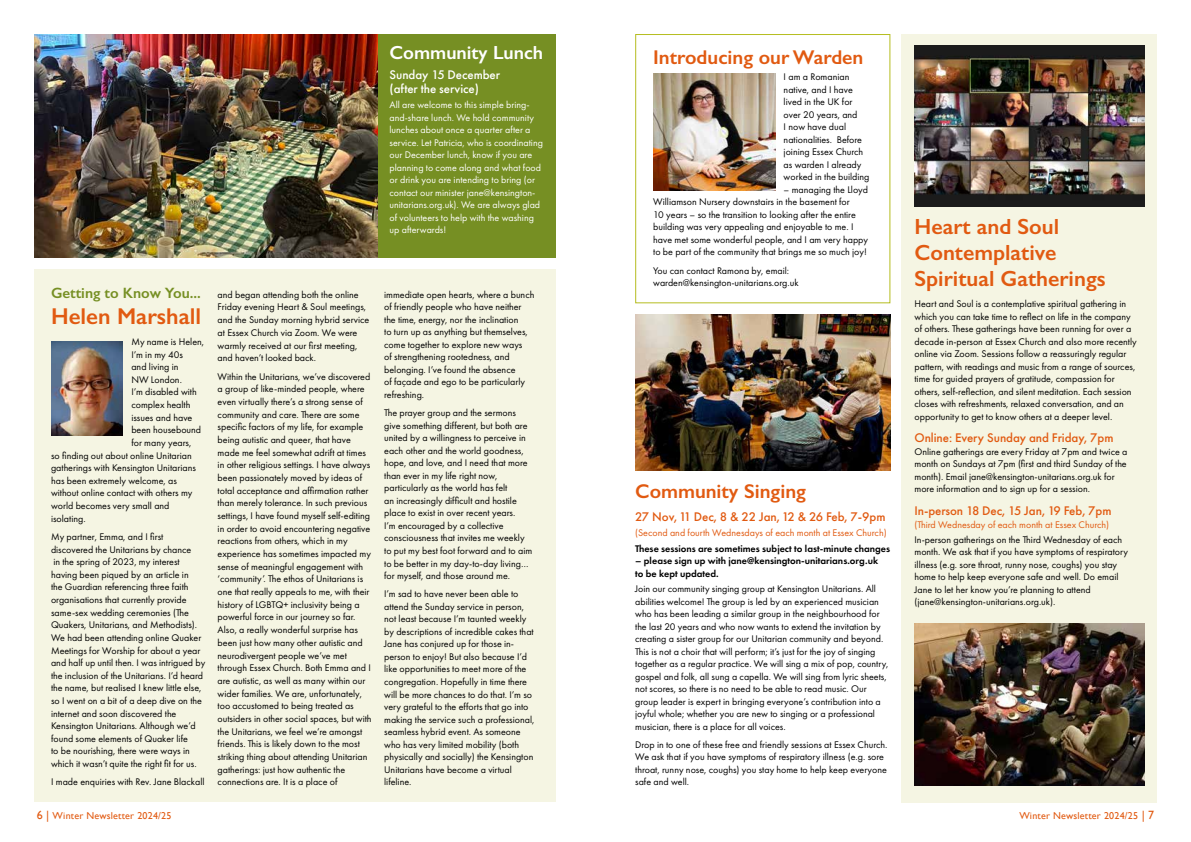
<style>
.page{position:relative;width:1191px;height:842px;background:#fff}
.page>*{position:absolute;margin:0;border:0;box-sizing:border-box;transform-origin:0 0}
.t1{font:600 23px "Gill Sans";color:#e15a11}
.t2{font:600 22px/26px "Gill Sans";color:#e15a11}
.t3{font:600 20px "Gill Sans";color:#e15a11}
.t4{font:600 19px "Gill Sans";color:#fff}
.t5{font:600 15px "Gill Sans";color:#768f23}
.t6{font:500 13px "Futura PT";letter-spacing:-.005em;color:#e15a11}
.t7{font:500 13px/14px "Futura PT";letter-spacing:-.005em;color:#fff}
.t8{font:10px/12.5px "Futura PT";color:#000}
.t9{font:10px/12.5px "Futura PT";color:#fff}
.t10{font:600 10px/12.5px "Futura PT";color:#000}
.t11{font:10px "Futura PT";color:#e15a11}
.t12{font:10px "Gill Sans";letter-spacing:.02em;color:#e15a11}
.s1{font-size:12px}
</style>
<div class="page">
<div style="left:901px;top:34px;width:256px;height:768px;background:#f5f5e3"></div>
<img style="left:34px;top:34px;width:344px;height:224px">
<div style="left:34px;top:269px;width:522px;height:533px;background:#f5f5e3"></div>
<img style="left:51px;top:342px;width:72px;height:93px">
<div style="left:378px;top:34px;width:178px;height:224px;background:#768f23"></div>
<img style="left:653px;top:74px;width:122px;height:116px">
<div style="left:635px;top:34px;width:255px;height:269px;border:1px solid #b5bd20"></div>
<img style="left:914px;top:624px;width:230px;height:161px">
<img style="left:914px;top:45px;width:230px;height:162px">
<img style="left:635px;top:315px;width:255px;height:156px">
<h3 class="t4" style="left:389px;top:41px;width:155px">Community Lunch</h3>
<h3 class="t7" style="left:389px;top:68px;width:112px">Sunday 15 December (after the service)</h3>
<p class="t9" style="left:389px;top:99px;width:155px">All are welcome to this simple bring&shy;and-share lunch. We hold community lunches about once a quarter after a service. Let Patricia, who is coordinating our December lunch, know if you are planning to come along and what food or drink you are intending to bring (or contact our minister jane@kensington&shy;unitarians.org.uk). We are always glad of volunteers to help with the washing up afterwards!</p>
<h3 class="t5" style="left:51px;top:283px;width:151px">Getting to Know You...</h3>
<h1 class="t1" style="left:51px;top:302px;width:152px">Helen Marshall</h1>
<p class="t8" style="left:131px;top:335px;width:74px">My name is Helen,</p>
<p class="t8" style="left:131px;top:348px;width:53px">I’m in my 40s</p>
<p class="t8" style="left:131px;top:360px;width:49px">and living in</p>
<p class="t8" style="left:131px;top:373px;width:52px">NW London.</p>
<p class="t8" style="left:131px;top:386px;width:67px">I’m disabled with</p>
<p class="t8" style="left:131px;top:398px;width:61px">complex health</p>
<p class="t8" style="left:131px;top:411px;width:62px">issues and have</p>
<p class="t8" style="left:131px;top:424px;width:71px">been housebound</p>
<p class="t8" style="left:131px;top:436px;width:61px">for many years,</p>
<p class="t8" style="left:51px;top:449px;width:142px">so finding out about online Unitarian</p>
<p class="t8" style="left:51px;top:461px;width:146px">gatherings with Kensington Unitarians</p>
<p class="t8" style="left:51px;top:474px;width:127px">has been extremely welcome, as</p>
<p class="t8" style="left:51px;top:487px;width:143px">without online contact with others my</p>
<p class="t8" style="left:51px;top:499px;width:120px">world becomes very small and</p>
<p class="t8" style="left:51px;top:512px;width:36px">isolating.</p>
<p class="t8" style="left:51px;top:530px;width:156px">My partner, Emma, and I first discovered the Unitarians by chance<br>in the spring of 2023, my interest having been piqued by an article in<br>the Guardian referencing three faith organisations that currently provide same-sex wedding ceremonies (The Quakers, Unitarians, and Methodists).<br>We had been attending online Quaker Meetings for Worship for about a year and half up until then. I was intrigued by the inclusion of the Unitarians. I’d heard the name, but realised I knew little else, so I went on a bit of a deep dive on the internet and soon discovered the Kensington Unitarians. Although we’d found some elements of Quaker life<br>to be nourishing, there were ways in which it wasn’t quite the right fit for us.</p>
<p class="t8" style="left:51px;top:776px;width:155px">I made enquiries with Rev. Jane Blackall</p>
<p class="t8" style="left:218px;top:288px;width:153px">and began attending both the online Friday evening Heart &amp; Soul meetings, and the Sunday morning hybrid service at Essex Church via Zoom. We were warmly received at our first meeting, and haven’t looked back.</p>
<p class="t8" style="left:218px;top:370px;width:155px">Within the Unitarians, we’ve discovered a group of like-minded people, where even virtually there’s a strong sense of community and care. There are some specific factors of my life, for example being autistic and queer, that have made me feel somewhat adrift at times in other religious settings. I have always been passionately moved by ideas of total acceptance and affirmation rather than merely tolerance. In such previous settings, I have found myself self-editing in order to avoid encountering negative reactions from others, which in my experience has sometimes impacted my sense of meaningful engagement with ‘community’. The ethos of Unitarians is one that really appeals to me, with their history of LGBTQ+ inclusivity being a powerful force in our journey so far.<br>Also, a really wonderful surprise has been just how many other autistic and neurodivergent people we’ve met through Essex Church. Both Emma and I are autistic, as well as many within our wider families. We are, unfortunately, too accustomed to being treated as outsiders in other social spaces, but with the Unitarians, we feel we’re amongst friends. This is likely down to the most striking thing about attending Unitarian gatherings: just how authentic the connections are. It is a place of</p>
<p class="t8" style="left:384px;top:288px;width:152px">immediate open hearts, where a bunch of friendly people who have neither the time, energy, nor the inclination<br>to turn up as anything but themselves, come together to explore new ways<br>of strengthening rootedness, and belonging. I’ve found the absence<br>of façade and ego to be particularly refreshing.</p>
<p class="t8" style="left:384px;top:406px;width:150px">The prayer group and the sermons give something different, but both are united by a willingness to perceive in each other and the world goodness, hope, and love, and I need that more than ever in my life right now, particularly as the world has felt<br>an increasingly difficult and hostile place to exist in over recent years.<br>I’m encouraged by a collective consciousness that invites me weekly to put my best foot forward and to aim to be better in my day-to-day living… for myself, and those around me.</p>
<p class="t8" style="left:384px;top:588px;width:152px">I’m sad to have never been able to attend the Sunday service in person, not least because I’m taunted weekly by descriptions of incredible cakes that Jane has conjured up for those in&shy;person to enjoy! But also because I’d like opportunities to meet more of the congregation. Hopefully in time there will be more chances to do that. I’m so very grateful to the efforts that go into making the service such a professional, seamless hybrid event. As someone who has very limited mobility (both physically and socially) the Kensington Unitarians have become a virtual lifeline.</p>
<h3 class="t3" style="left:653px;top:45px;width:212px">Introducing our Warden</h3>
<p class="t8" style="left:783px;top:71px;width:87px">I am a Romanian native, and I have lived in the UK for over 20 years, and<br>I now have dual nationalities. Before joining Essex Church as warden I already worked in the building</p>
<p class="t8" style="left:653px;top:183px;width:216px;text-indent:130px">– managing the Lloyd Williamson Nursery downstairs in the basement for<br>10 years – so the transition to looking after the entire building was very appealing and enjoyable to me. I have met some wonderful people, and I am very happy to be part of the community that brings me so much joy!</p>
<p class="t8" style="left:653px;top:264px;width:147px">You can contact Ramona by, email: warden@kensington-unitarians.org.uk</p>
<h3 class="t3" style="left:635px;top:479px;width:172px">Community Singing</h3>
<h3 class="t6" style="left:635px;top:509px;width:252px">27 Nov, 11 Dec, 8 &amp; 22 Jan, 12 &amp; 26 Feb, 7-9pm</h3>
<p class="t11" style="left:635px;top:527px;width:253px">(Second and fourth Wednesdays of each month at Essex Church)</p>
<p class="t10" style="left:635px;top:542px;width:256px">These sessions are sometimes subject to last-minute changes</p>
<p class="t10" style="left:635px;top:554px;width:244px">– please sign up with jane@kensington-unitarians.org.uk to be kept updated.</p>
<p class="t8" style="left:635px;top:582px;width:255px">Join our community singing group at Kensington Unitarians. All abilities welcome! The group is led by an experienced musician who has been leading a similar group in the neighbourhood for the last 20 years and who now wants to extend the invitation by creating a sister group for our Unitarian community and beyond.<br>This is not a choir that will perform; it’s just for the joy of singing together as a regular practice. We will sing a mix of pop, country, gospel and folk, all sung a capella. We will sing from lyric sheets, not scores, so there is no need to be able to read music. Our group leader is expert in bringing everyone’s contribution into a joyful whole; whether you are new to singing or a professional musician, there is a place for all voices.</p>
<p class="t8" style="left:635px;top:738px;width:254px">Drop in to one of these free and friendly sessions at Essex Church.<br>We ask that if you have symptoms of respiratory illness (e.g. sore throat, runny nose, coughs) you stay home to help keep everyone safe and well.</p>
<h2 class="t2" style="left:914px;top:214px;width:193px">Heart and Soul<br>Contemplative<br>Spiritual Gatherings</h2>
<p class="t8" style="left:914px;top:298px;width:224px">Heart and Soul is a contemplative spiritual gathering in which you can take time to reflect on life in the company of others. These gatherings have been running for over a decade in-person at Essex Church and also more recently online via Zoom. Sessions follow a reassuringly regular pattern, with readings and music from a range of sources, time for guided prayers of gratitude, compassion for others, self-reflection, and silent meditation. Each session closes with refreshments, relaxed conversation, and an opportunity to get to know others at a deeper level.</p>
<h3 class="t6" style="left:914px;top:430px;width:200px">Online: Every Sunday and Friday, 7pm</h3>
<p class="t8" style="left:914px;top:445px;width:214px">Online gatherings are every Friday at 7pm and twice a month on Sundays at 7pm (first and third Sunday of the month). Email jane@kensington-unitarians.org.uk for more information and to sign up for a session.</p>
<h3 class="t6" style="left:914px;top:503px;width:198px">In-person 18 Dec, 15 Jan, 19 Feb, 7pm</h3>
<p class="t11" style="left:914px;top:518px;width:196px">(Third Wednesday of each month at Essex Church)</p>
<p class="t8" style="left:914px;top:533px;width:215px">In-person gatherings on the Third Wednesday of each month. We ask that if you have symptoms of respiratory illness (e.g. sore throat, runny nose, coughs) you stay home to help keep everyone safe and well. Do email Jane to let her know you’re planning to attend (jane@kensington-unitarians.org.uk).</p>
<p class="t12" style="left:37px;top:810px;width:136px"><span class="s1">6 |</span> Winter Newsletter 2024/25</p>
<p class="t12" style="left:1019px;top:810px;width:136px">Winter Newsletter 2024/25 <span class="s1">| 7</span></p>
</div>
